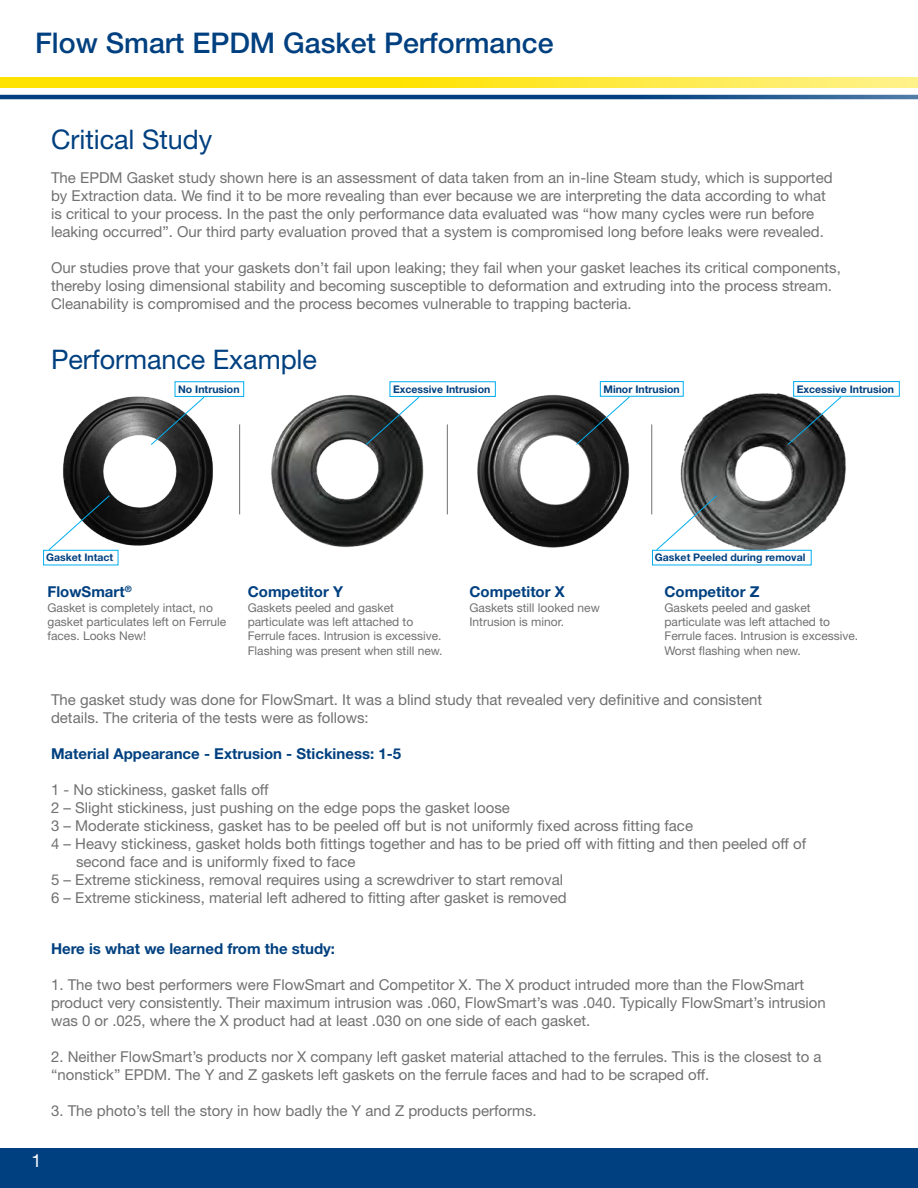
<style>
.page{position:relative;width:918px;height:1188px;background:#fff}
.page>*{position:absolute;margin:0;border:0;box-sizing:border-box;transform-origin:0 0}
.t1{font:500 28.5px "Helvetica Neue LT Std";color:#004080}
.t2{font:27px "Helvetica Neue LT Std";color:#004080}
.t3{font:18px "Helvetica Neue LT Std";color:#fff}
.t4{font:15px/18px "Helvetica Neue LT Std";color:#717072}
.t5{font:700 15px "Helvetica Neue LT Std";color:#004080}
.t6{font:12px/14.4px "Helvetica Neue LT Std";color:#717072}
.t7{font:700 10.5px "Helvetica Neue LT Std";color:#004080}
</style>
<div class="page">
<div style="left:0;top:1149px;width:918px;height:39px;background:#004080"></div>
<svg style="left:0;top:78px;width:918px;height:10px;background:#ffe729"></svg>
<svg style="left:0;top:95px;width:918px;height:4px;background:#0c4986"></svg>
<img style="left:63px;top:393px;width:150px;height:153px">
<img style="left:680px;top:393px;width:166px;height:157px">
<img style="left:271px;top:393px;width:153px;height:155px">
<img style="left:477px;top:393px;width:153px;height:155px">
<svg style="left:150px;top:396px;width:55px;height:50px"></svg>
<svg style="left:365px;top:396px;width:55px;height:50px"></svg>
<svg style="left:575px;top:396px;width:55px;height:49px"></svg>
<svg style="left:787px;top:396px;width:55px;height:49px"></svg>
<svg style="left:48px;top:495px;width:62px;height:55px"></svg>
<svg style="left:656px;top:495px;width:62px;height:55px"></svg>
<div style="left:43px;top:550px;width:75px;height:15px;border:1px solid #00aeef"></div>
<div style="left:652px;top:550px;width:160px;height:15px;border:1px solid #00aeef"></div>
<div style="left:175px;top:381px;width:69px;height:16px;border:1px solid #00aeef"></div>
<div style="left:390px;top:381px;width:106px;height:16px;border:1px solid #00aeef"></div>
<div style="left:600px;top:381px;width:84px;height:16px;border:1px solid #00aeef"></div>
<div style="left:793px;top:381px;width:107px;height:16px;border:1px solid #00aeef"></div>
<hr style="left:239px;top:424px;width:1px;height:90px;background:#717072">
<hr style="left:447px;top:424px;width:1px;height:90px;background:#717072">
<hr style="left:651px;top:424px;width:1px;height:90px;background:#717072">
<h1 class="t1" style="left:35px;top:26px;width:520px">Flow Smart EPDM Gasket Performance</h1>
<h2 class="t2" style="left:51px;top:124px;width:163px">Critical Study</h2>
<p class="t4" style="left:51px;top:169px;width:783px">The EPDM Gasket study shown here is an assessment of data taken from an in-line Steam study, which is supported by Extraction data. We find it to be more revealing than ever because we are interpreting the data according to what is critical to your process. In the past the only performance data evaluated was “how many cycles were run before leaking occurred”. Our third party evaluation proved that a system is compromised long before leaks were revealed.</p>
<p class="t4" style="left:51px;top:259px;width:791px">Our studies prove that your gaskets don’t fail upon leaking; they fail when your gasket leaches its critical components, thereby losing dimensional stability and becoming susceptible to deformation and extruding into the process stream.<br>Cleanability is compromised and the process becomes vulnerable to trapping bacteria.</p>
<h2 class="t2" style="left:51px;top:343px;width:268px">Performance Example</h2>
<p class="t7" style="left:178px;top:382px;width:63px">No Intrusion</p>
<p class="t7" style="left:393px;top:382px;width:99px">Excessive Intrusion</p>
<p class="t7" style="left:604px;top:382px;width:78px">Minor Intrusion</p>
<p class="t7" style="left:797px;top:382px;width:99px">Excessive Intrusion</p>
<p class="t7" style="left:46px;top:551px;width:69px">Gasket Intact</p>
<p class="t7" style="left:655px;top:551px;width:152px">Gasket Peeled during removal</p>
<p class="t5" style="left:48px;top:583px;width:86px">FlowSmart<sup>®</sup></p>
<p class="t6" style="left:48px;top:600px;width:180px">Gasket is completely intact, no gasket particulates left on Ferrule faces. Looks New!</p>
<p class="t5" style="left:248px;top:583px;width:97px">Competitor Y</p>
<p class="t6" style="left:248px;top:600px;width:196px">Gaskets peeled and gasket particulate was left attached to Ferrule faces. Intrusion is excessive.<br>Flashing was present when still new.</p>
<p class="t5" style="left:470px;top:583px;width:97px">Competitor X</p>
<p class="t6" style="left:470px;top:600px;width:132px">Gaskets still looked new<br>Intrusion is minor.</p>
<p class="t5" style="left:664px;top:583px;width:96px">Competitor Z</p>
<p class="t6" style="left:664px;top:600px;width:195px">Gaskets peeled and gasket particulate was left attached to<br>Ferrule faces. Intrusion is excessive.<br>Worst flashing when new.</p>
<p class="t4" style="left:51px;top:691px;width:713px">The gasket study was done for FlowSmart. It was a blind study that revealed very definitive and consistent details. The criteria of the tests were as follows:</p>
<p class="t5" style="left:51px;top:745px;width:352px">Material Appearance - Extrusion - Stickiness: 1-5</p>
<p class="t4" style="left:51px;top:781px;width:219px">1 - No stickiness, gasket falls off</p>
<p class="t4" style="left:51px;top:799px;width:461px">2 – Slight stickiness, just pushing on the edge pops the gasket loose</p>
<p class="t4" style="left:51px;top:817px;width:644px">3 – Moderate stickiness, gasket has to be peeled off but is not uniformly fixed across fitting face</p>
<p class="t4" style="left:51px;top:835px;width:757px">4 – Heavy stickiness, gasket holds both fittings together and has to be pried off with fitting and then peeled off of</p>
<p class="t4" style="left:76px;top:853px;width:281px">second face and is uniformly fixed to face</p>
<p class="t4" style="left:51px;top:871px;width:514px">5 – Extreme stickiness, removal requires using a screwdriver to start removal</p>
<p class="t4" style="left:51px;top:889px;width:517px">6 – Extreme stickiness, material left adhered to fitting after gasket is removed</p>
<p class="t5" style="left:51px;top:939px;width:286px">Here is what we learned from the study:</p>
<p class="t4" style="left:51px;top:975px;width:776px">1. The two best performers were FlowSmart and Competitor X. The X product intruded more than the FlowSmart product very consistently. Their maximum intrusion was .060, FlowSmart’s was .040. Typically FlowSmart’s intrusion was 0 or .025, where the X product had at least .030 on one side of each gasket.</p>
<p class="t4" style="left:51px;top:1047px;width:772px">2. Neither FlowSmart’s products nor X company left gasket material attached to the ferrules. This is the closest to a “nonstick” EPDM. The Y and Z gaskets left gaskets on the ferrule faces and had to be scraped off.</p>
<p class="t4" style="left:51px;top:1101px;width:487px">3. The photo’s tell the story in how badly the Y and Z products performs.</p>
<p class="t3" style="left:32px;top:1149px;width:12px">1</p>
</div>
